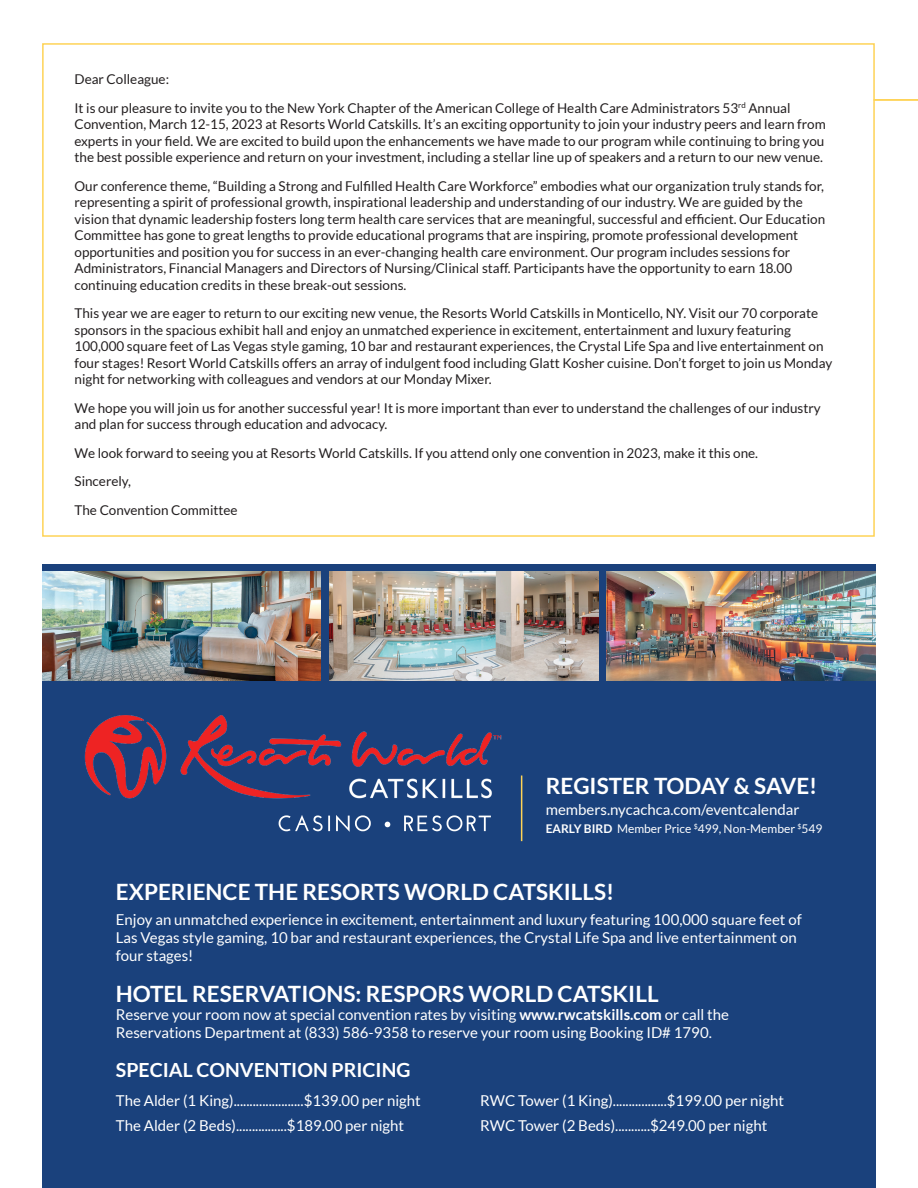
<style>
.page{position:relative;width:918px;height:1188px;background:#fff}
.page>*{position:absolute;margin:0;border:0;box-sizing:border-box;transform-origin:0 0}
.t1{font:700 22.5px "Lato";color:#fff}
.t2{font:700 19.5px "Lato";color:#fff}
.t3{font:15px/18px "Lato";color:#fff}
.t4{font:13.5px/16.5px "Lato";color:#231f20}
.t5{font:12px "Lato";color:#fff}
.s1{font-weight:700}
</style>
<div class="page">
<hr style="left:874px;top:99px;width:44px;height:2px;background:#fed356">
<div style="left:42px;top:565px;width:834px;height:623px;background:#1a417c"></div>
<img style="left:42px;top:571px;width:279px;height:109px">
<img style="left:329px;top:571px;width:269px;height:109px">
<img style="left:607px;top:571px;width:269px;height:109px">
<img style="left:84px;top:715px;width:418px;height:84px">
<svg style="left:279px;top:815px;width:212px;height:17px"></svg>
<hr style="left:521px;top:776px;width:1px;height:65px;background:#fed356">
<p class="t4" style="left:75px;top:71px;width:96px">Dear Colleague:</p>
<p class="t4" style="left:75px;top:100px;width:753px">It is our pleasure to invite you to the New York Chapter of the American College of Health Care Administrators 53<sup>rd</sup> Annual Convention, March 12-15, 2023 at Resorts World Catskills. It’s an exciting opportunity to join your industry peers and learn from experts in your field. We are excited to build upon the enhancements we have made to our program while continuing to bring you the best possible experience and return on your investment, including a stellar line up of speakers and a return to our new venue.</p>
<p class="t4" style="left:75px;top:178px;width:752px">Our conference theme, “Building a Strong and Fulfilled Health Care Workforce” embodies what our organization truly stands for, representing a spirit of professional growth, inspirational leadership and understanding of our industry. We are guided by the vision that dynamic leadership fosters long term health care services that are meaningful, successful and efficient. Our Education Committee has gone to great lengths to provide educational programs that are inspiring, promote professional development opportunities and position you for success in an ever-changing health care environment. Our program includes sessions for Administrators, Financial Managers and Directors of Nursing/Clinical staff. Participants have the opportunity to earn 18.00 continuing education credits in these break-out sessions.</p>
<p class="t4" style="left:75px;top:305px;width:759px">This year we are eager to return to our exciting new venue, the Resorts World Catskills in Monticello, NY. Visit our 70 corporate sponsors in the spacious exhibit hall and enjoy an unmatched experience in excitement, entertainment and luxury featuring 100,000 square feet of Las Vegas style gaming, 10 bar and restaurant experiences, the Crystal Life Spa and live entertainment on four stages! Resort World Catskills offers an array of indulgent food including Glatt Kosher cuisine. Don’t forget to join us Monday night for networking with colleagues and vendors at our Monday Mixer.</p>
<p class="t4" style="left:75px;top:400px;width:748px">We hope you will join us for another successful year! It is more important than ever to understand the challenges of our industry and plan for success through education and advocacy.</p>
<p class="t4" style="left:75px;top:445px;width:685px">We look forward to seeing you at Resorts World Catskills. If you attend only one convention in 2023, make it this one.</p>
<p class="t4" style="left:75px;top:473px;width:58px">Sincerely,</p>
<p class="t4" style="left:75px;top:502px;width:165px">The Convention Committee</p>
<p class="t1" style="left:546px;top:773px;width:273px">REGISTER TODAY &amp; SAVE!</p>
<p class="t3" style="left:546px;top:800px;width:255px">members.nycachca.com/eventcalendar</p>
<p class="t5" style="left:546px;top:822px;width:278px"><span class="s1">EARLY BIRD</span> Member Price <sup>$</sup>499, Non-Member <sup>$</sup>549</p>
<p class="t1" style="left:116px;top:878px;width:500px">EXPERIENCE THE RESORTS WORLD CATSKILLS!</p>
<p class="t3" style="left:116px;top:911px;width:687px">Enjoy an unmatched experience in excitement, entertainment and luxury featuring 100,000 square feet of<br>Las Vegas style gaming, 10 bar and restaurant experiences, the Crystal Life Spa and live entertainment on four stages!</p>
<p class="t1" style="left:116px;top:980px;width:544px">HOTEL RESERVATIONS: RESPORS WORLD CATSKILL</p>
<p class="t3" style="left:116px;top:1005px;width:615px">Reserve your room now at special convention rates by visiting <span class="s1">www.rwcatskills.com</span> or call the<br>Reservations Department at (833) 586-9358 to reserve your room using Booking ID# 1790.</p>
<p class="t2" style="left:116px;top:1058px;width:296px">SPECIAL CONVENTION PRICING</p>
<p class="t3" style="left:116px;top:1091px;width:306px">The Alder (1 King)......................$139.00 per night</p>
<p class="t3" style="left:116px;top:1117px;width:290px">The Alder (2 Beds)................$189.00 per night</p>
<p class="t3" style="left:480px;top:1091px;width:305px">RWC Tower (1 King).................$199.00 per night</p>
<p class="t3" style="left:480px;top:1117px;width:289px">RWC Tower (2 Beds)...........$249.00 per night</p>
</div>
